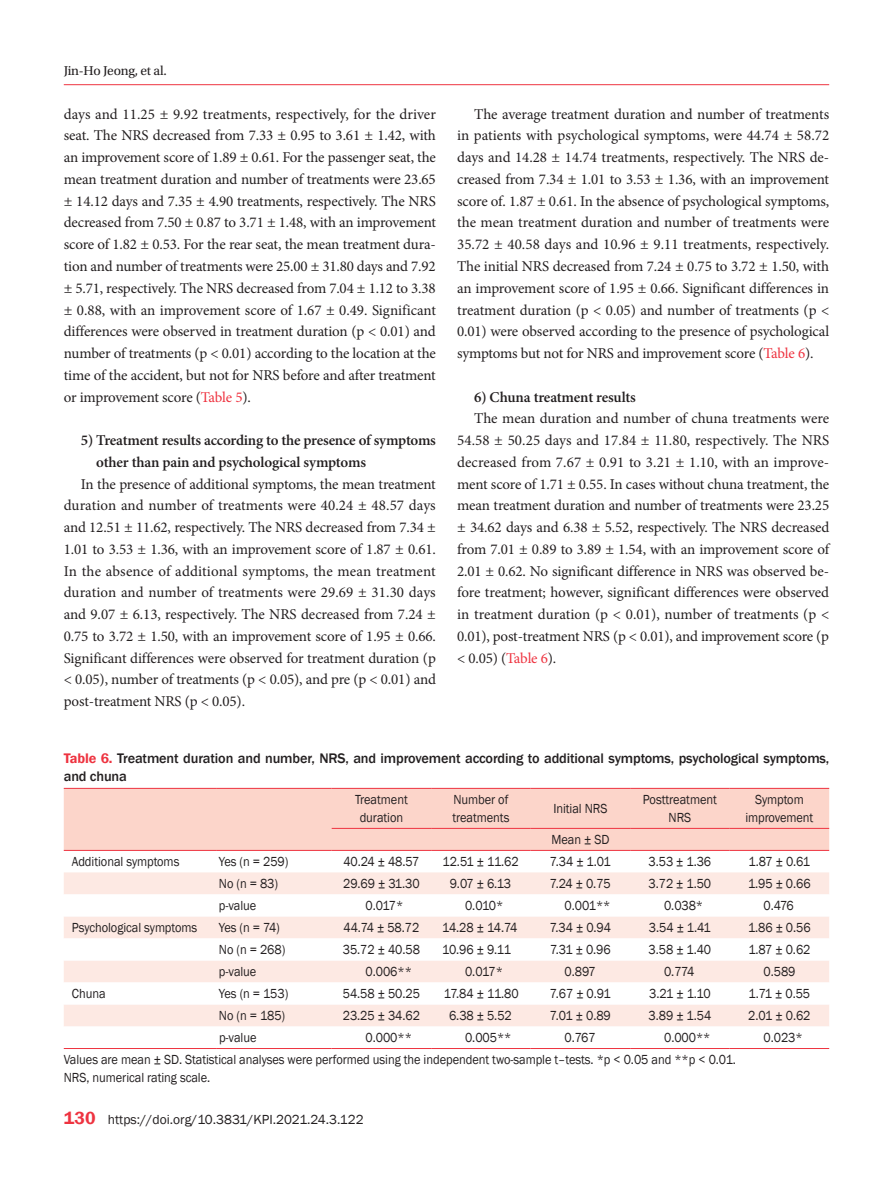
<style>
.page{position:relative;width:893px;height:1191px;background:#fff}
.page>*{position:absolute;margin:0;border:0;box-sizing:border-box;transform-origin:0 0}
.t1{font:15px/21.8px "Minion Pro";letter-spacing:-.015em;color:#231f20;text-align:justify}
.t2{font:600 15px/21.8px "Minion Pro";letter-spacing:-.015em;color:#231f20}
.t3{font:500 14.25px/18px "Franklin Gothic";letter-spacing:-.01em;color:#231f20}
.t4{font:13.5px/18px "Franklin Gothic";letter-spacing:-.005em;color:#231f20;text-align:center;scale:.92 1}
.t5{font:13.5px "Franklin Gothic";letter-spacing:-.005em;color:#231f20}
.t6{font:13.5px "Utopia Std";letter-spacing:-.015em;color:#231f20}
.s1{color:#ee3340}
.s2{font-weight:600;color:#ee3340}
.s3{font-weight:600;font-size:18px;color:#ee3340}
</style>
<div class="page">
<hr style="left:64px;top:84px;width:765px;height:1px;background:#ee3340">
<div style="left:64px;top:789px;width:765px;height:61px;background:#fcd5ca"></div>
<div style="left:64px;top:872px;width:765px;height:154px;background:#fde9e3"></div>
<svg style="left:64px;top:894px;width:765px;height:110px"></svg>
<hr style="left:332px;top:828px;width:99px;height:1px;background:#ee3340">
<hr style="left:431px;top:828px;width:100px;height:1px;background:#ee3340">
<hr style="left:531px;top:828px;width:99px;height:1px;background:#ee3340">
<hr style="left:630px;top:828px;width:100px;height:1px;background:#ee3340">
<hr style="left:730px;top:828px;width:99px;height:1px;background:#ee3340">
<hr style="left:64px;top:788px;width:153px;height:1px;background:#ee3340">
<hr style="left:217px;top:788px;width:115px;height:1px;background:#ee3340">
<hr style="left:332px;top:788px;width:99px;height:1px;background:#ee3340">
<hr style="left:431px;top:788px;width:100px;height:1px;background:#ee3340">
<hr style="left:531px;top:788px;width:99px;height:1px;background:#ee3340">
<hr style="left:630px;top:788px;width:100px;height:1px;background:#ee3340">
<hr style="left:730px;top:788px;width:99px;height:1px;background:#ee3340">
<hr style="left:64px;top:850px;width:153px;height:1px;background:#ee3340">
<hr style="left:217px;top:850px;width:115px;height:1px;background:#ee3340">
<hr style="left:332px;top:850px;width:99px;height:1px;background:#ee3340">
<hr style="left:431px;top:850px;width:100px;height:1px;background:#ee3340">
<hr style="left:531px;top:850px;width:99px;height:1px;background:#ee3340">
<hr style="left:630px;top:850px;width:100px;height:1px;background:#ee3340">
<hr style="left:730px;top:850px;width:99px;height:1px;background:#ee3340">
<hr style="left:64px;top:1048px;width:153px;height:1px;background:#ee3340">
<hr style="left:217px;top:1048px;width:115px;height:1px;background:#ee3340">
<hr style="left:332px;top:1048px;width:99px;height:1px;background:#ee3340">
<hr style="left:431px;top:1048px;width:100px;height:1px;background:#ee3340">
<hr style="left:531px;top:1048px;width:99px;height:1px;background:#ee3340">
<hr style="left:630px;top:1048px;width:100px;height:1px;background:#ee3340">
<hr style="left:730px;top:1048px;width:99px;height:1px;background:#ee3340">
<p class="t6" style="left:64px;top:63px;width:105px">Jin-Ho Jeong, et al.</p>
<p class="t1" style="left:64px;top:103px;width:374px">days and 11.25 ± 9.92 treatments, respectively, for the driver seat. The NRS decreased from 7.33 ± 0.95 to 3.61 ± 1.42, with an improvement score of 1.89 ± 0.61. For the passenger seat, the mean treatment duration and number of treatments were 23.65 ± 14.12 days and 7.35 ± 4.90 treatments, respectively. The NRS decreased from 7.50 ± 0.87 to 3.71 ± 1.48, with an improvement score of 1.82 ± 0.53. For the rear seat, the mean treatment dura&shy;tion and number of treatments were 25.00 ± 31.80 days and 7.92 ± 5.71, respectively. The NRS decreased from 7.04 ± 1.12 to 3.38 ± 0.88, with an improvement score of 1.67 ± 0.49. Significant differences were observed in treatment duration (p &lt; 0.01) and number of treatments (p &lt; 0.01) according to the location at the time of the accident, but not for NRS before and after treatment or improvement score (<span class="s1">Table 5</span>).</p>
<p class="t2" style="left:96px;top:429px;width:341px;text-indent:-15px">5) Treatment results according to the presence of symptoms other than pain and psychological symptoms</p>
<p class="t1" style="left:64px;top:473px;width:374px;text-indent:17px">In the presence of additional symptoms, the mean treatment duration and number of treatments were 40.24 ± 48.57 days and 12.51 ± 11.62, respectively. The NRS decreased from 7.34 ± 1.01 to 3.53 ± 1.36, with an improvement score of 1.87 ± 0.61.<br>In the absence of additional symptoms, the mean treatment duration and number of treatments were 29.69 ± 31.30 days and 9.07 ± 6.13, respectively. The NRS decreased from 7.24 ± 0.75 to 3.72 ± 1.50, with an improvement score of 1.95 ± 0.66.<br>Significant differences were observed for treatment duration (p &lt; 0.05), number of treatments (p &lt; 0.05), and pre (p &lt; 0.01) and post-treatment NRS (p &lt; 0.05).</p>
<p class="t1" style="left:457px;top:103px;width:374px;text-indent:17px">The average treatment duration and number of treatments in patients with psychological symptoms, were 44.74 ± 58.72 days and 14.28 ± 14.74 treatments, respectively. The NRS de&shy;creased from 7.34 ± 1.01 to 3.53 ± 1.36, with an improvement score of. 1.87 ± 0.61. In the absence of psychological symptoms, the mean treatment duration and number of treatments were 35.72 ± 40.58 days and 10.96 ± 9.11 treatments, respectively.<br>The initial NRS decreased from 7.24 ± 0.75 to 3.72 ± 1.50, with an improvement score of 1.95 ± 0.66. Significant differences in treatment duration (p &lt; 0.05) and number of treatments (p &lt; 0.01) were observed according to the presence of psychological symptoms but not for NRS and improvement score (<span class="s1">Table 6</span>).</p>
<p class="t2" style="left:474px;top:386px;width:163px">6) Chuna treatment results</p>
<p class="t1" style="left:457px;top:408px;width:374px;text-indent:17px">The mean duration and number of chuna treatments were 54.58 ± 50.25 days and 17.84 ± 11.80, respectively. The NRS decreased from 7.67 ± 0.91 to 3.21 ± 1.10, with an improve&shy;ment score of 1.71 ± 0.55. In cases without chuna treatment, the mean treatment duration and number of treatments were 23.25 ± 34.62 days and 6.38 ± 5.52, respectively. The NRS decreased from 7.01 ± 0.89 to 3.89 ± 1.54, with an improvement score of 2.01 ± 0.62. No significant difference in NRS was observed be&shy;fore treatment; however, significant differences were observed in treatment duration (p &lt; 0.01), number of treatments (p &lt; 0.01), post-treatment NRS (p &lt; 0.01), and improvement score (p &lt; 0.05) (<span class="s1">Table 6</span>).</p>
<p class="t3" style="left:64px;top:749px;width:767px"><span class="s2">Table 6.</span> Treatment duration and number, NRS, and improvement according to additional symptoms, psychological symptoms, and chuna</p>
<p class="t4" style="left:355px;top:790px;width:59px">Treatment duration</p>
<p class="t4" style="left:452px;top:790px;width:64px;text-align:left">Number of treatments</p>
<p class="t4" style="left:553px;top:799px;width:60px">Initial NRS</p>
<p class="t4" style="left:643px;top:790px;width:82px">Posttreatment<br>NRS</p>
<p class="t4" style="left:745px;top:790px;width:75px">Symptom improvement</p>
<p class="t4" style="left:551px;top:830px;width:64px">Mean ± SD</p>
<p class="t4" style="left:72px;top:852px;width:118px">Additional symptoms</p>
<p class="t4" style="left:219px;top:852px;width:77px">Yes (n = 259)</p>
<p class="t4" style="left:343px;top:852px;width:84px">40.24 ± 48.57</p>
<p class="t4" style="left:443px;top:852px;width:84px">12.51 ± 11.62</p>
<p class="t4" style="left:550px;top:852px;width:68px">7.34 ± 1.01</p>
<p class="t4" style="left:649px;top:852px;width:70px">3.53 ± 1.36</p>
<p class="t4" style="left:749px;top:852px;width:69px">1.87 ± 0.61</p>
<p class="t4" style="left:219px;top:874px;width:66px">No (n = 83)</p>
<p class="t4" style="left:343px;top:874px;width:85px">29.69 ± 31.30</p>
<p class="t4" style="left:450px;top:874px;width:68px">9.07 ± 6.13</p>
<p class="t4" style="left:550px;top:874px;width:68px">7.24 ± 0.75</p>
<p class="t4" style="left:649px;top:874px;width:70px">3.72 ± 1.50</p>
<p class="t4" style="left:748px;top:874px;width:70px">1.95 ± 0.66</p>
<p class="t4" style="left:219px;top:896px;width:42px">p-value</p>
<p class="t4" style="left:366px;top:896px;width:43px">0.017*</p>
<p class="t4" style="left:465px;top:896px;width:43px">0.010*</p>
<p class="t4" style="left:565px;top:896px;width:51px">0.001**</p>
<p class="t4" style="left:664px;top:896px;width:44px">0.038*</p>
<p class="t4" style="left:764px;top:896px;width:34px">0.476</p>
<p class="t4" style="left:72px;top:918px;width:138px">Psychological symptoms</p>
<p class="t4" style="left:219px;top:918px;width:68px">Yes (n = 74)</p>
<p class="t4" style="left:343px;top:918px;width:84px">44.74 ± 58.72</p>
<p class="t4" style="left:442px;top:918px;width:83px">14.28 ± 14.74</p>
<p class="t4" style="left:550px;top:918px;width:68px">7.34 ± 0.94</p>
<p class="t4" style="left:649px;top:918px;width:69px">3.54 ± 1.41</p>
<p class="t4" style="left:748px;top:918px;width:70px">1.86 ± 0.56</p>
<p class="t4" style="left:219px;top:940px;width:74px">No (n = 268)</p>
<p class="t4" style="left:343px;top:940px;width:85px">35.72 ± 40.58</p>
<p class="t4" style="left:442px;top:940px;width:76px">10.96 ± 9.11</p>
<p class="t4" style="left:550px;top:940px;width:68px">7.31 ± 0.96</p>
<p class="t4" style="left:649px;top:940px;width:70px">3.58 ± 1.40</p>
<p class="t4" style="left:748px;top:940px;width:69px">1.87 ± 0.62</p>
<p class="t4" style="left:219px;top:962px;width:42px">p-value</p>
<p class="t4" style="left:366px;top:962px;width:52px">0.006**</p>
<p class="t4" style="left:465px;top:962px;width:43px">0.017*</p>
<p class="t4" style="left:565px;top:962px;width:35px">0.897</p>
<p class="t4" style="left:664px;top:962px;width:34px">0.774</p>
<p class="t4" style="left:764px;top:962px;width:36px">0.589</p>
<p class="t4" style="left:72px;top:984px;width:38px">Chuna</p>
<p class="t4" style="left:219px;top:984px;width:77px">Yes (n = 153)</p>
<p class="t4" style="left:343px;top:984px;width:85px">54.58 ± 50.25</p>
<p class="t4" style="left:444px;top:984px;width:83px">17.84 ± 11.80</p>
<p class="t4" style="left:550px;top:984px;width:68px">7.67 ± 0.91</p>
<p class="t4" style="left:649px;top:984px;width:68px">3.21 ± 1.10</p>
<p class="t4" style="left:749px;top:984px;width:69px">1.71 ± 0.55</p>
<p class="t4" style="left:219px;top:1006px;width:74px">No (n = 185)</p>
<p class="t4" style="left:343px;top:1006px;width:85px">23.25 ± 34.62</p>
<p class="t4" style="left:449px;top:1006px;width:70px">6.38 ± 5.52</p>
<p class="t4" style="left:550px;top:1006px;width:68px">7.01 ± 0.89</p>
<p class="t4" style="left:649px;top:1006px;width:70px">3.89 ± 1.54</p>
<p class="t4" style="left:748px;top:1006px;width:69px">2.01 ± 0.62</p>
<p class="t4" style="left:219px;top:1028px;width:42px">p-value</p>
<p class="t4" style="left:366px;top:1028px;width:52px">0.000**</p>
<p class="t4" style="left:465px;top:1028px;width:52px">0.005**</p>
<p class="t4" style="left:565px;top:1028px;width:35px">0.767</p>
<p class="t4" style="left:664px;top:1028px;width:52px">0.000**</p>
<p class="t4" style="left:764px;top:1028px;width:44px">0.023*</p>
<p class="t4" style="left:64px;top:1051px;width:732px;text-align:left">Values are mean ± SD. Statistical analyses were performed using the independent two-sample t–tests. *p &lt; 0.05 and **p &lt; 0.01.<br>NRS, numerical rating scale.</p>
<p class="t5" style="left:64px;top:1111px;width:301px"><span class="s3">130</span> https://doi.org/10.3831/KPI.2021.24.3.122</p>
</div>
